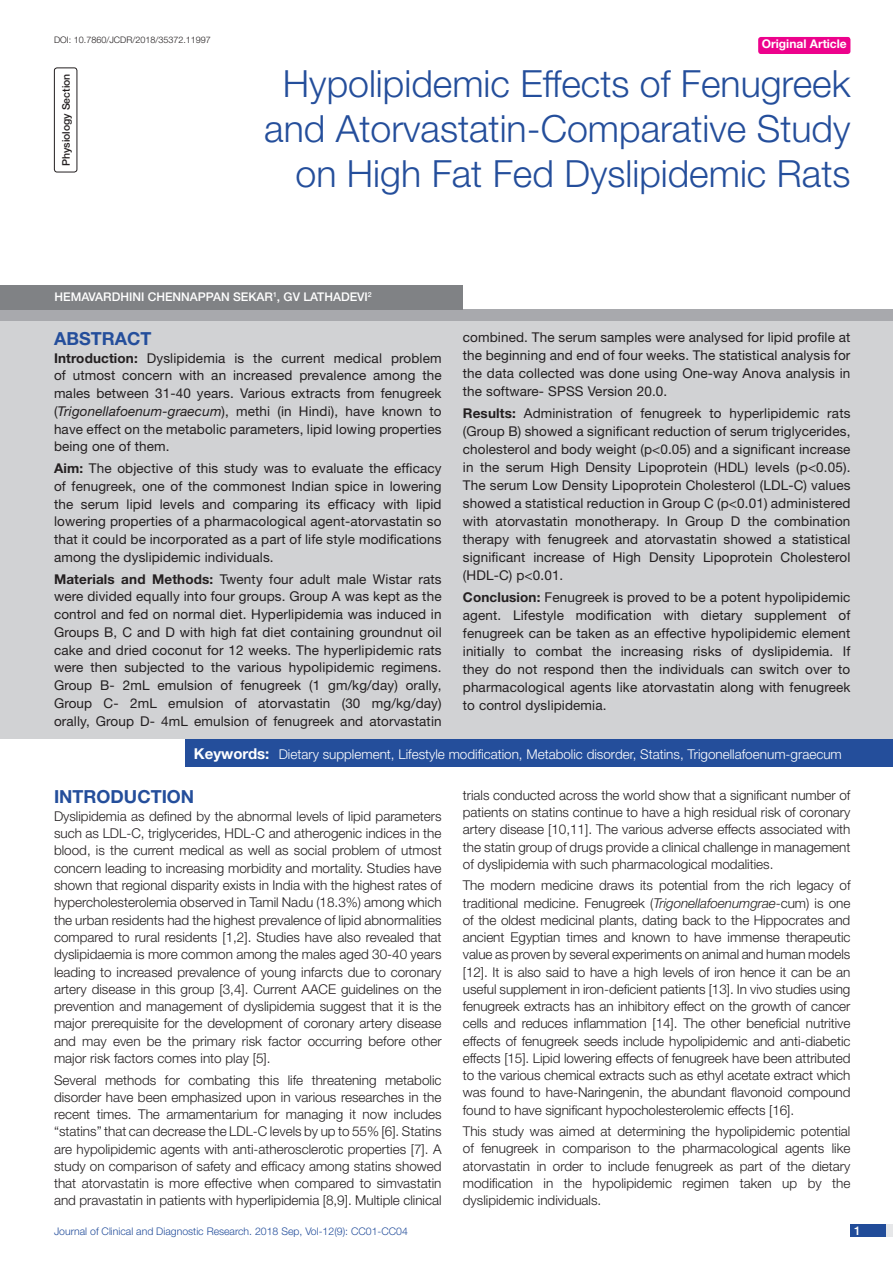
<style>
.page{position:relative;width:893px;height:1263px;background:#fff}
.page>*{position:absolute;margin:0;border:0;box-sizing:border-box;transform-origin:0 0}
.t1{font:300 37.5px/45px "Helvetica Neue";color:#244e9b;text-align:right}
.Heading{font:700 18px "Helvetica Neue";color:#244e9b}
.Abstract_head{font:700 18px "Helvetica Neue";color:#244e9b}
.Body_text{font:300 13.5px/17.2px "Helvetica Neue";color:#231f20;text-align:justify}
.Abstract_Text{font:13.5px/17.7px "Helvetica Neue";letter-spacing:.01em;color:#231f20;text-align:justify}
.Key_words{font:300 13.5px "Helvetica Neue";color:#fff}
.Author{font:500 12px "Helvetica Neue";color:#fff}
.t2{font:700 12px "Helvetica Neue";color:#fff}
.t3{font:300 10.5px "Helvetica Neue";color:#244e9b}
.section{font:500 10.5px "Helvetica Neue";color:#231f20}
.DOI{font:300 9px "Helvetica Neue";color:#231f20}
.s1{font-weight:700}
.s2{font-style:italic}
.s3{font-weight:700;font-size:15px}
</style>
<div class="page">
<div style="left:850px;top:1224px;width:43px;height:13px;background:#e6e7e9"></div>
<div style="left:850px;top:1224px;width:35px;height:13px;background:#214c99"></div>
<div style="left:758px;top:37px;width:92px;height:17px;background:#ed028c;border-radius:3px"></div>
<div style="left:54px;top:68px;width:23px;height:104px;border:1px solid #231f20;border-radius:3px"></div>
<div style="left:0;top:309px;width:893px;height:12px;background:#a8a9ad"></div>
<div style="left:0;top:285px;width:463px;height:25px;background:#808285"></div>
<div style="left:0;top:321px;width:893px;height:418px;background:#d1d2d4"></div>
<div style="left:186px;top:739px;width:707px;height:28px;background:#244e9b"></div>
<p class="DOI" style="left:54px;top:35px;width:158px">DOI: 10.7860/JCDR/2018/35372.11997</p>
<p class="t2" style="left:762px;top:37px;width:87px">Original Article</p>
<p class="section" style="left:60px;top:166px;width:94px;rotate:-90deg">PHYSIOLOGY SECTION</p>
<p class="t1" style="left:264px;top:60px;width:588px">Hypolipidemic Effects of Fenugreek and Atorvastatin-Comparative Study on High Fat Fed Dyslipidemic Rats</p>
<p class="Author" style="left:54px;top:290px;width:319px">HEMAVARDHINI CHENNAPPAN SEKAR<sup>1</sup>, GV LATHADEVI<sup>2</sup></p>
<p class="Abstract_head" style="left:54px;top:327px;width:99px">ABSTRACT</p>
<p class="Abstract_Text" style="left:54px;top:349px;width:389px"><span class="s1">Introduction:</span> Dyslipidemia is the current medical problem of utmost concern with an increased prevalence among the males between 31-40 years. Various extracts from fenugreek (<span class="s2">Trigonellafoenum-graecum</span>), methi (in Hindi), have known to have effect on the metabolic parameters, lipid lowing properties being one of them.</p>
<p class="Abstract_Text" style="left:54px;top:459px;width:389px"><span class="s1">Aim:</span> The objective of this study was to evaluate the efficacy of fenugreek, one of the commonest Indian spice in lowering the serum lipid levels and comparing its efficacy with lipid lowering properties of a pharmacological agent-atorvastatin so that it could be incorporated as a part of life style modifications among the dyslipidemic individuals.</p>
<p class="Abstract_Text" style="left:54px;top:570px;width:389px"><span class="s1">Materials and Methods:</span> Twenty four adult male Wistar rats were divided equally into four groups. Group A was kept as the control and fed on normal diet. Hyperlipidemia was induced in Groups B, C and D with high fat diet containing groundnut oil cake and dried coconut for 12 weeks. The hyperlipidemic rats were then subjected to the various hypolipidemic regimens.<br>Group B- 2mL emulsion of fenugreek (1 gm/kg/day) orally, Group C- 2mL emulsion of atorvastatin (30 mg/kg/day) orally, Group D- 4mL emulsion of fenugreek and atorvastatin</p>
<p class="Abstract_Text" style="left:463px;top:328px;width:389px">combined. The serum samples were analysed for lipid profile at the beginning and end of four weeks. The statistical analysis for the data collected was done using One-way Anova analysis in the software- SPSS Version 20.0.</p>
<p class="Abstract_Text" style="left:463px;top:404px;width:389px"><span class="s1">Results:</span> Administration of fenugreek to hyperlipidemic rats (Group B) showed a significant reduction of serum triglycerides, cholesterol and body weight (p&lt;0.05) and a significant increase in the serum High Density Lipoprotein (HDL) levels (p&lt;0.05).<br>The serum Low Density Lipoprotein Cholesterol (LDL-C) values showed a statistical reduction in Group C (p&lt;0.01) administered with atorvastatin monotherapy. In Group D the combination therapy with fenugreek and atorvastatin showed a statistical significant increase of High Density Lipoprotein Cholesterol (HDL-C) p&lt;0.01.</p>
<p class="Abstract_Text" style="left:463px;top:588px;width:389px"><span class="s1">Conclusion:</span> Fenugreek is proved to be a potent hypolipidemic agent. Lifestyle modification with dietary supplement of fenugreek can be taken as an effective hypolipidemic element initially to combat the increasing risks of dyslipidemia. If they do not respond then the individuals can switch over to pharmacological agents like atorvastatin along with fenugreek to control dyslipidemia.</p>
<p class="Key_words" style="left:194px;top:745px;width:649px"><span class="s3">Keywords:</span> Dietary supplement, Lifestyle modification, Metabolic disorder, Statins, Trigonellafoenum-graecum</p>
<p class="Heading" style="left:54px;top:786px;width:142px">INTRODUCTION</p>
<p class="Body_text" style="left:54px;top:807px;width:389px">Dyslipidemia as defined by the abnormal levels of lipid parameters such as LDL-C, triglycerides, HDL-C and atherogenic indices in the blood, is the current medical as well as social problem of utmost concern leading to increasing morbidity and mortality. Studies have shown that regional disparity exists in India with the highest rates of hypercholesterolemia observed in Tamil Nadu (18.3%) among which the urban residents had the highest prevalence of lipid abnormalities compared to rural residents [1,2]. Studies have also revealed that dyslipidaemia is more common among the males aged 30-40 years leading to increased prevalence of young infarcts due to coronary artery disease in this group [3,4]. Current AACE guidelines on the prevention and management of dyslipidemia suggest that it is the major prerequisite for the development of coronary artery disease and may even be the primary risk factor occurring before other major risk factors comes into play [5].</p>
<p class="Body_text" style="left:54px;top:1071px;width:389px">Several methods for combating this life threatening metabolic disorder have been emphasized upon in various researches in the recent times. The armamentarium for managing it now includes “statins” that can decrease the LDL-C levels by up to 55% [6]. Statins are hypolipidemic agents with anti-atherosclerotic properties [7]. A study on comparison of safety and efficacy among statins showed that atorvastatin is more effective when compared to simvastatin and pravastatin in patients with hyperlipidemia [8,9]. Multiple clinical</p>
<p class="Body_text" style="left:463px;top:786px;width:389px">trials conducted across the world show that a significant number of patients on statins continue to have a high residual risk of coronary artery disease [10,11]. The various adverse effects associated with the statin group of drugs provide a clinical challenge in management of dyslipidemia with such pharmacological modalities.</p>
<p class="Body_text" style="left:463px;top:876px;width:389px">The modern medicine draws its potential from the rich legacy of traditional medicine. Fenugreek (<span class="s2">Trigonellafoenumgrae</span>-cum) is one of the oldest medicinal plants, dating back to the Hippocrates and ancient Egyptian times and known to have immense therapeutic value as proven by several experiments on animal and human models [12]. It is also said to have a high levels of iron hence it can be an useful supplement in iron-deficient patients [13]. In vivo studies using fenugreek extracts has an inhibitory effect on the growth of cancer cells and reduces inflammation [14]. The other beneficial nutritive effects of fenugreek seeds include hypolipidemic and anti-diabetic effects [15]. Lipid lowering effects of fenugreek have been attributed to the various chemical extracts such as ethyl acetate extract which was found to have-Naringenin, the abundant flavonoid compound found to have significant hypocholesterolemic effects [16].</p>
<p class="Body_text" style="left:463px;top:1122px;width:389px">This study was aimed at determining the hypolipidemic potential of fenugreek in comparison to the pharmacological agents like atorvastatin in order to include fenugreek as part of the dietary modification in the hypolipidemic regimen taken up by the dyslipidemic individuals.</p>
<p class="t3" style="left:54px;top:1225px;width:355px">Journal of Clinical and Diagnostic Research. 2018 Sep, Vol-12(9): CC01-CC04</p>
<p class="Author" style="left:854px;top:1223px;width:8px">1</p>
</div>
